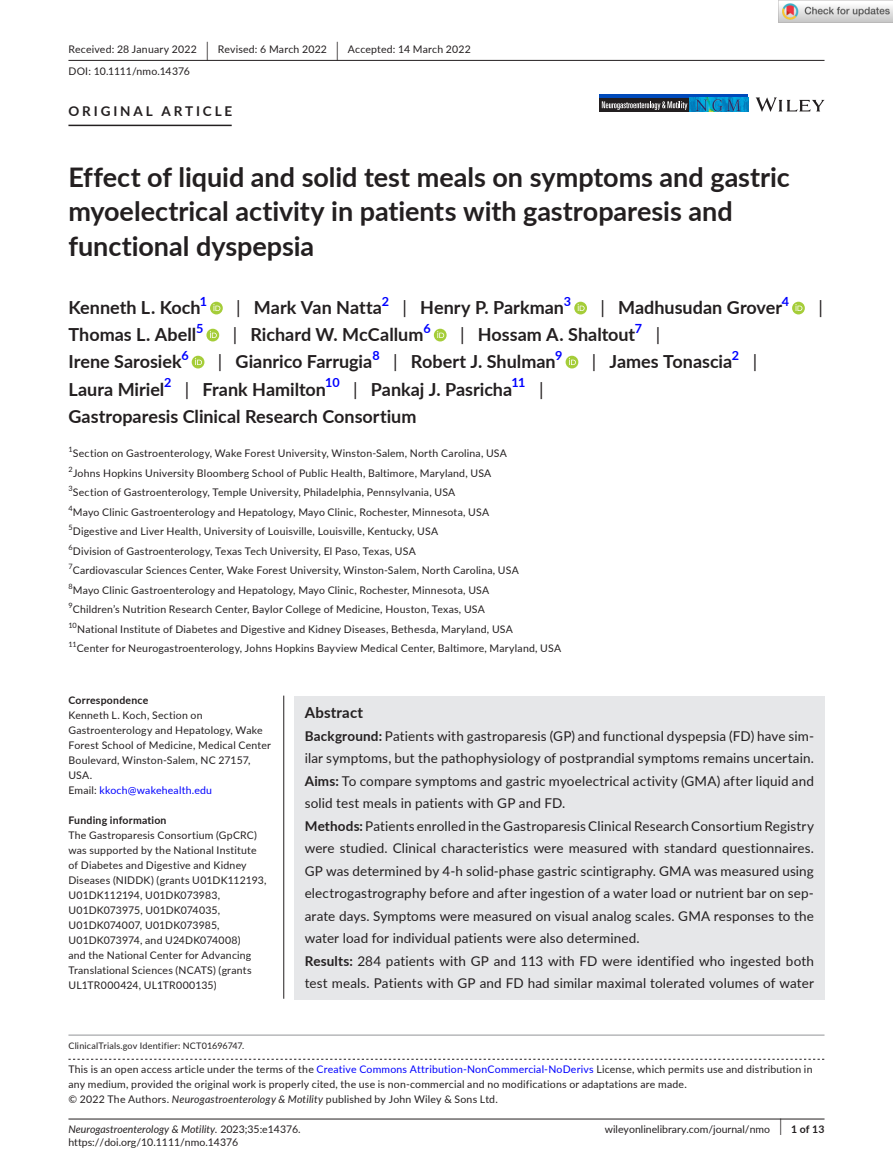
<style>
.page{position:relative;width:893px;height:1174px;background:#fff}
.page>*{position:absolute;margin:0;border:0;box-sizing:border-box;transform-origin:0 0}
.t1{font:700 27px/34.5px "Lato";color:#231f20}
.t2{font:700 18px "Lato";color:#231f20}
.t3{font:18px "Lato";color:#231f20}
.t4{font:700 15px "Lato";letter-spacing:.015em;color:#231f20}
.t5{font:13.5px/22.5px "Lato";letter-spacing:.01em;color:#231f20}
.t6{font:700 13.5px "Lato";letter-spacing:.215em;color:#231f20}
.t7{font:700 12.6px "Lato";color:#00f}
.t8{font:10.5px/15px "Lato";letter-spacing:.02em;color:#231f20}
.t9{font:10.5px "Lato";color:#231f20}
.t10{font:italic 10.5px "Lato";color:#231f20}
.t11{font:700 10.5px "Lato";letter-spacing:.02em;color:#231f20}
.t12{font:9px "Lato";letter-spacing:.02em;color:#231f20}
.s1{font-size:19.65px}
.s2{font-weight:400}
.s3{color:#00f}
.s4{font-weight:700}
.s5{font-style:italic}
.s6{font-style:normal}
.s7{font-weight:400;font-size:17.4px}
</style>
<div class="page">
<hr style="left:68px;top:1118px;width:756px;height:1px;background:#231f20">
<svg style="left:756px;top:97px;width:68px;height:15px"></svg>
<div style="left:599px;top:94px;width:149px;height:18px;background:#231f20"></div>
<svg style="left:602px;top:101px;width:85px;height:9px"></svg>
<hr style="left:599px;top:94px;width:149px;height:4px;background:#004aba">
<img style="left:689px;top:98px;width:59px;height:14px">
<hr style="left:68px;top:60px;width:756px;height:1px;background:#231f20">
<hr style="left:68px;top:125px;width:164px;height:1px;background:#231f20">
<svg style="left:210px;top:302px;width:13px;height:12px"></svg>
<svg style="left:213px;top:304px;width:7px;height:7px"></svg>
<svg style="left:574px;top:302px;width:13px;height:12px"></svg>
<svg style="left:578px;top:304px;width:7px;height:7px"></svg>
<svg style="left:792px;top:302px;width:13px;height:12px"></svg>
<svg style="left:795px;top:304px;width:7px;height:7px"></svg>
<div style="left:206px;top:329px;width:13px;height:12px;background:#a5cd39;border-radius:50%"></div>
<svg style="left:210px;top:331px;width:7px;height:7px"></svg>
<div style="left:434px;top:329px;width:13px;height:12px;background:#a5cd39;border-radius:50%"></div>
<svg style="left:437px;top:331px;width:7px;height:7px"></svg>
<div style="left:192px;top:356px;width:12px;height:12px;background:#a5cd39;border-radius:50%"></div>
<svg style="left:195px;top:358px;width:7px;height:7px"></svg>
<div style="left:566px;top:356px;width:12px;height:12px;background:#a5cd39;border-radius:50%"></div>
<svg style="left:569px;top:358px;width:7px;height:7px"></svg>
<hr style="left:68px;top:1034px;width:756px;height:1px;background:#939598">
<div style="left:294px;top:695px;width:530px;height:304px;background:#e6e7e9"></div>
<hr style="left:283px;top:695px;width:1px;height:303px;background:#231f20">
<svg style="left:68px;top:1058px;width:756px;height:1px"></svg>
<img style="left:779px;top:0;width:114px;height:23px">
<p class="t8" style="left:68px;top:38px;width:404px;line-height:21.8px">Received: 28 January 2022 <span class="s1">|</span> Revised: 6 March 2022 <span class="s1">|</span> Accepted: 14 March 2022<br>DOI: 10.1111/nmo.14376</p>
<p class="t6" style="left:68px;top:101px;width:165px">ORIGINAL ARTICLE</p>
<h1 class="t1" style="left:68px;top:159px;width:723px">Effect of liquid and solid test meals on symptoms and gastric myoelectrical activity in patients with gastroparesis and functional dyspepsia</h1>
<h2 class="t2" style="left:68px;top:295px;width:134px">Kenneth L. Koch</h2>
<p class="t7" style="left:200px;top:292px;width:9px">1</p>
<h2 class="t2" style="left:236px;top:295px;width:147px"><span class="s2">|</span> Mark Van Natta</h2>
<p class="t7" style="left:382px;top:292px;width:9px">2</p>
<h2 class="t2" style="left:403px;top:295px;width:163px"><span class="s2">|</span> Henry P. Parkman</h2>
<p class="t7" style="left:564px;top:292px;width:9px">3</p>
<h2 class="t2" style="left:600px;top:295px;width:183px"><span class="s2">|</span> Madhusudan Grover</h2>
<p class="t7" style="left:782px;top:292px;width:9px">4</p>
<h2 class="t3" style="left:818px;top:295px;width:6px">|</h2>
<h2 class="t2" style="left:68px;top:322px;width:129px">Thomas L. Abell</h2>
<p class="t7" style="left:196px;top:319px;width:9px">5</p>
<h2 class="t2" style="left:233px;top:322px;width:192px"><span class="s2">|</span> Richard W. McCallum</h2>
<p class="t7" style="left:424px;top:319px;width:9px">6</p>
<h2 class="t2" style="left:460px;top:322px;width:177px"><span class="s2">|</span> Hossam A. Shaltout</h2>
<p class="t7" style="left:635px;top:319px;width:9px">7</p>
<h2 class="t3" style="left:656px;top:322px;width:6px">|</h2>
<h2 class="t2" style="left:68px;top:349px;width:115px">Irene Sarosiek</h2>
<p class="t7" style="left:181px;top:346px;width:9px">6</p>
<h2 class="t2" style="left:218px;top:349px;width:156px"><span class="s2">|</span> Gianrico Farrugia</h2>
<p class="t7" style="left:372px;top:346px;width:9px">8</p>
<h2 class="t2" style="left:393px;top:349px;width:164px"><span class="s2">|</span> Robert J. Shulman</h2>
<p class="t7" style="left:555px;top:346px;width:9px">9</p>
<h2 class="t2" style="left:592px;top:349px;width:142px"><span class="s2">|</span> James Tonascia</h2>
<p class="t7" style="left:732px;top:346px;width:9px">2</p>
<h2 class="t3" style="left:753px;top:349px;width:6px">|</h2>
<h2 class="t2" style="left:68px;top:376px;width:97px">Laura Miriel</h2>
<p class="t7" style="left:164px;top:373px;width:9px">2</p>
<h2 class="t2" style="left:185px;top:376px;width:143px"><span class="s2">|</span> Frank Hamilton</h2>
<p class="t7" style="left:325px;top:373px;width:16px">10</p>
<h2 class="t2" style="left:353px;top:376px;width:161px"><span class="s2">|</span> Pankaj J. Pasricha</h2>
<p class="t7" style="left:511px;top:373px;width:16px">11</p>
<h2 class="t3" style="left:539px;top:376px;width:6px">|</h2>
<h2 class="t2" style="left:68px;top:403px;width:349px">Gastroparesis Clinical Research Consortium</h2>
<p class="t8" style="left:68px;top:443px;width:494px;line-height:19.5px"><sup>1</sup>Section on Gastroenterology, Wake Forest University, Winston-Salem, North Carolina, USA<br><sup>2</sup>Johns Hopkins University Bloomberg School of Public Health, Baltimore, Maryland, USA<br><sup>3</sup>Section of Gastroenterology, Temple University, Philadelphia, Pennsylvania, USA<br><sup>4</sup>Mayo Clinic Gastroenterology and Hepatology, Mayo Clinic, Rochester, Minnesota, USA<br><sup>5</sup>Digestive and Liver Health, University of Louisville, Louisville, Kentucky, USA<br><sup>6</sup>Division of Gastroenterology, Texas Tech University, El Paso, Texas, USA<br><sup>7</sup>Cardiovascular Sciences Center, Wake Forest University, Winston-Salem, North Carolina, USA<br><sup>8</sup>Mayo Clinic Gastroenterology and Hepatology, Mayo Clinic, Rochester, Minnesota, USA<br><sup>9</sup>Children’s Nutrition Research Center, Baylor College of Medicine, Houston, Texas, USA<br><sup>10</sup>National Institute of Diabetes and Digestive and Kidney Diseases, Bethesda, Maryland, USA<br><sup>11</sup>Center for Neurogastroenterology, Johns Hopkins Bayview Medical Center, Baltimore, Maryland, USA</p>
<p class="t11" style="left:68px;top:692px;width:81px">Correspondence</p>
<p class="t8" style="left:68px;top:707px;width:204px">Kenneth L. Koch, Section on<br>Gastroenterology and Hepatology, Wake<br>Forest School of Medicine, Medical Center<br>Boulevard, Winston-Salem, NC 27157,<br>USA.<br>Email: <span class="s3">kkoch@wakehealth.edu</span></p>
<p class="t11" style="left:68px;top:812px;width:100px">Funding information</p>
<p class="t8" style="left:68px;top:827px;width:200px">The Gastroparesis Consortium (GpCRC) was supported by the National Institute of Diabetes and Digestive and Kidney Diseases (NIDDK) (grants U01DK112193, U01DK112194, U01DK073983, U01DK073975, U01DK074035, U01DK074007, U01DK073985, U01DK073974, and U24DK074008)<br>and the National Center for Advancing Translational Sciences (NCATS) (grants UL1TR000424, UL1TR000135)</p>
<p class="t12" style="left:68px;top:1039px;width:177px">ClinicalTrials.gov Identifier: NCT01696747.</p>
<h3 class="t4" style="left:305px;top:701px;width:60px">Abstract</h3>
<p class="t5" style="left:305px;top:724px;width:511px"><span class="s4">Background:</span> Patients with gastroparesis (GP) and functional dyspepsia (FD) have sim&shy;ilar symptoms, but the pathophysiology of postprandial symptoms remains uncertain.<br><span class="s4">Aims:</span> To compare symptoms and gastric myoelectrical activity (GMA) after liquid and solid test meals in patients with GP and FD.<br><span class="s4">Methods:</span> Patients enrolled in the Gastroparesis Clinical Research Consortium Registry were studied. Clinical characteristics were measured with standard questionnaires.<br>GP was determined by 4-h solid-phase gastric scintigraphy. GMA was measured using electrogastrography before and after ingestion of a water load or nutrient bar on sep&shy;arate days. Symptoms were measured on visual analog scales. GMA responses to the water load for individual patients were also determined.<br><span class="s4">Results:</span> 284 patients with GP and 113 with FD were identified who ingested both test meals. Patients with GP and FD had similar maximal tolerated volumes of water</p>
<p class="t8" style="left:68px;top:1061px;width:746px">This is an open access article under the terms of the <span class="s3">Creative Commons Attribution-NonCommercial-NoDerivs</span> License, which permits use and distribution in any medium, provided the original work is properly cited, the use is non-commercial and no modifications or adaptations are made.<br>© 2022 The Authors. <span class="s5">Neurogastroenterology &amp; Motility</span> published by John Wiley &amp; Sons Ltd.</p>
<p class="t10" style="left:68px;top:1121px;width:234px">Neurogastroenterology &amp; Motility. <span class="s6">2023;35:e14376.</span></p>
<p class="t11" style="left:779px;top:1121px;width:46px"><span class="s7">|</span> 1 of 13</p>
<p class="t9" style="left:68px;top:1135px;width:171px">https://doi.org/10.1111/nmo.14376</p>
<p class="t9" style="left:605px;top:1121px;width:167px">wileyonlinelibrary.com/journal/nmo</p>
</div>
